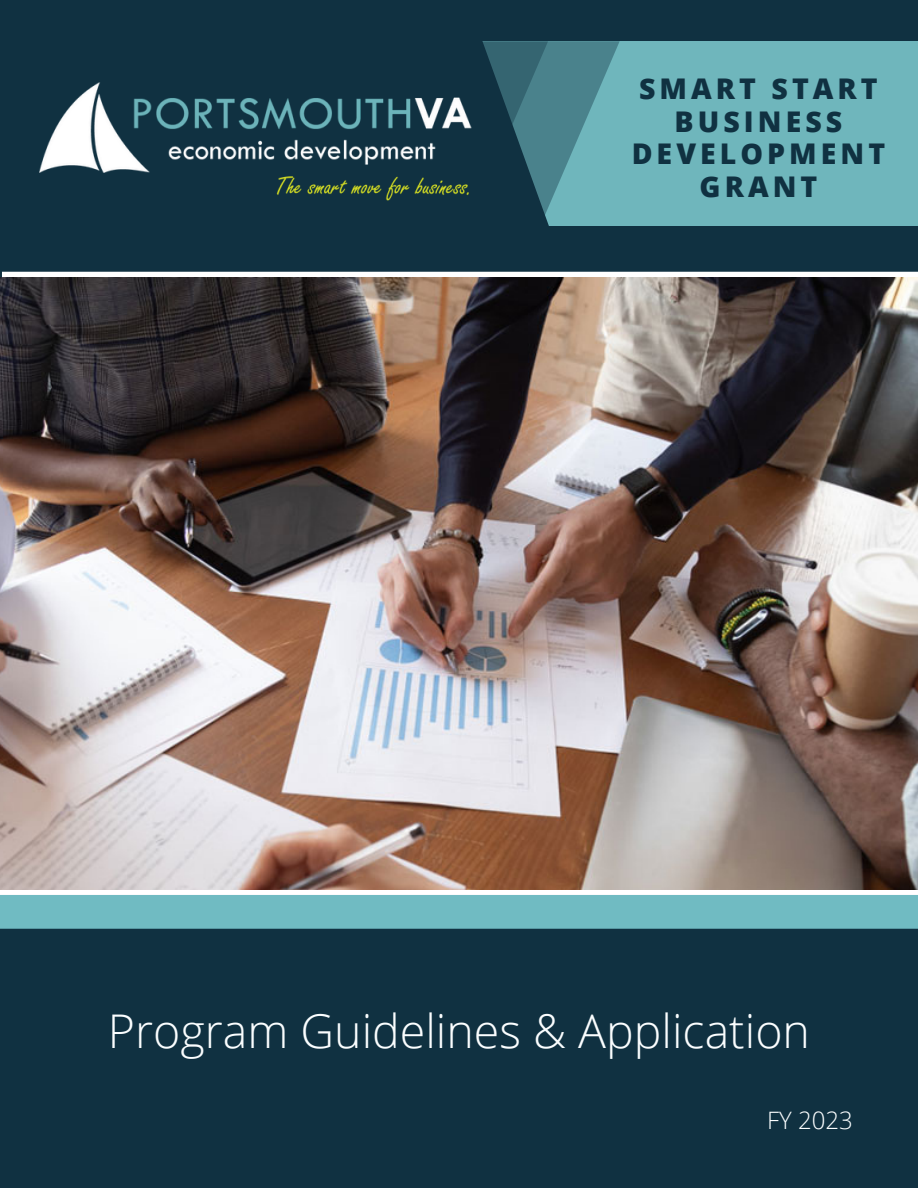
<style>
.page{position:relative;width:918px;height:1188px;background:#103141}
.page>*{position:absolute;margin:0;border:0;box-sizing:border-box;transform-origin:0 0}
.t1{font:300 46.5px "Open Sans";color:#fbfeff}
.t2{font:800 28.5px/32.7px "Open Sans";letter-spacing:.145em;color:#103141;text-align:center}
.t3{font:300 24px "Open Sans";color:#fbfeff}
</style>
<div class="page">
<div style="left:472px;top:42px;width:446px;height:184px;background:#6fb6bc"></div>
<svg style="left:472px;top:41px;width:148px;height:185px"></svg>
<img style="left:39px;top:82px;width:433px;height:90px">
<img style="left:276px;top:176px;width:193px;height:25px">
<div style="left:2px;top:272px;width:916px;height:5px;background:#fff"></div>
<div style="left:0;top:889px;width:918px;height:6px;background:#fff"></div>
<div style="left:0;top:895px;width:918px;height:34px;background:#70bbc2"></div>
<img style="left:0;top:277px;width:918px;height:612px">
<p class="t2" style="left:632px;top:71px;width:255px">SMART START<br>BUSINESS<br>DEVELOPMENT<br>GRANT</p>
<h1 class="t1" style="left:108px;top:998px;width:704px">Program Guidelines &amp; Application</h1>
<p class="t3" style="left:767px;top:1103px;width:87px">FY 2023</p>
</div>
